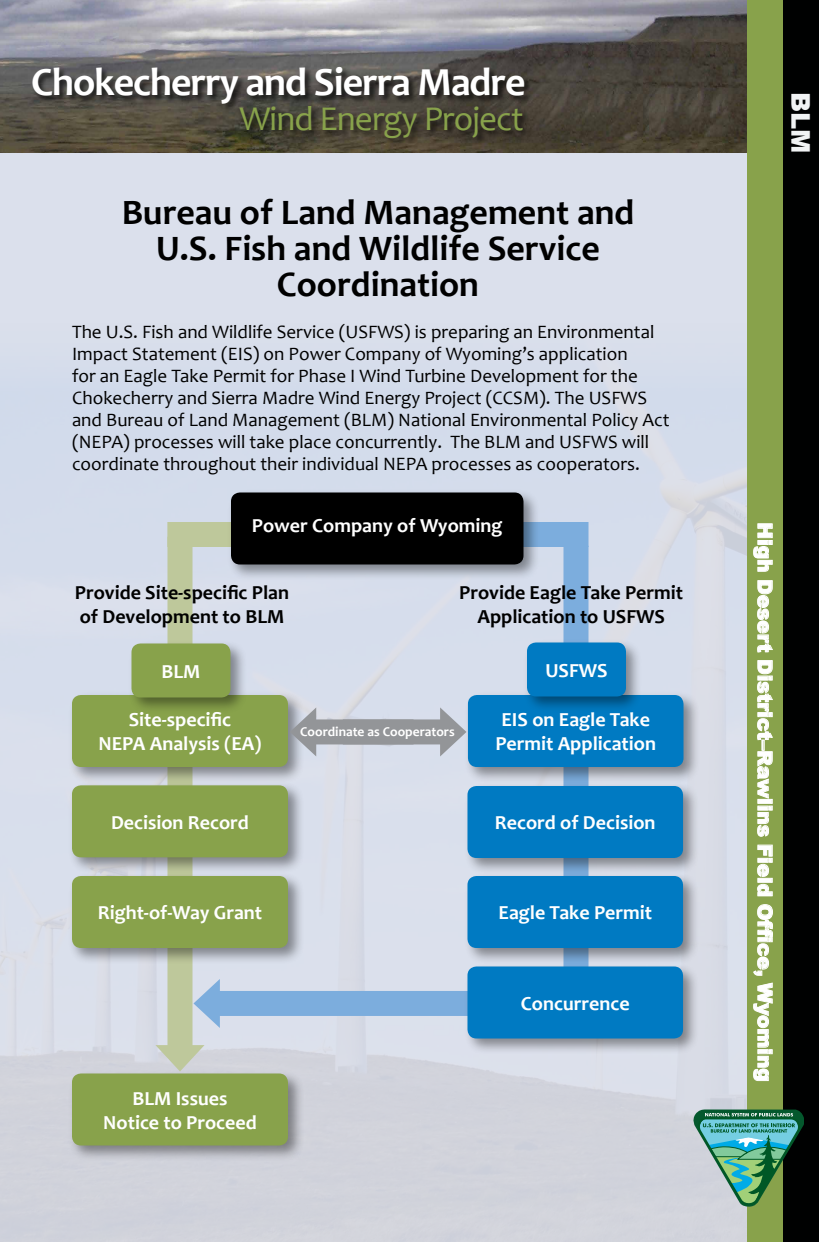
<style>
.page{position:relative;width:819px;height:1242px;background:#fff}
.page>*{position:absolute;margin:0;border:0;box-sizing:border-box;transform-origin:0 0}
.t1{font:700 40px "Candara";letter-spacing:-.025em;color:#fff}
.t2{font:700 36px/36px "Candara";color:#000;text-align:center}
.t3{font:35px "Candara";letter-spacing:-.025em;color:#88a24b}
.t4{font:900 25.75px "Arial";color:#f1f3f4}
.t5{font:700 20px/24px "Candara";color:#fff;text-align:center}
.t6{font:700 20px/24px "Candara";color:#000}
.t7{font:900 20px "Arial";color:#fff}
.t8{font:19px/22px "Candara";color:#000}
.t9{font:700 13.5px "Candara";color:#fff}
</style>
<div class="page">
<div style="left:0;top:147px;width:753px;height:1095px;background:linear-gradient(to right,#d6dce9,#d7dce7)"></div>
<img style="left:0;top:0;width:747px;height:153px">
<div style="left:31px;top:66px;width:502px;height:47px;background:#000;opacity:.75"></div>
<div style="left:238px;top:104px;width:293px;height:43px;background:#000;opacity:.75"></div>
<div style="left:783px;top:0;width:36px;height:1242px;background:#000101"></div>
<div style="left:747px;top:0;width:36px;height:1242px;background:#88a24b"></div>
<svg style="left:754px;top:524px;width:18px;height:47px"></svg>
<svg style="left:758px;top:581px;width:15px;height:71px"></svg>
<svg style="left:758px;top:660px;width:15px;height:138px"></svg>
<div style="left:758px;top:799px;width:14px;height:4px;border:1px solid #fff"></div>
<svg style="left:758px;top:806px;width:14px;height:30px"></svg>
<svg style="left:758px;top:845px;width:14px;height:32px"></svg>
<div style="left:758px;top:878px;width:14px;height:4px;border:1px solid #fff"></div>
<svg style="left:758px;top:884px;width:14px;height:12px"></svg>
<svg style="left:754px;top:904px;width:19px;height:71px"></svg>
<svg style="left:754px;top:983px;width:18px;height:98px"></svg>
<svg style="left:694px;top:1110px;width:110px;height:97px"></svg>
<div style="left:213px;top:991px;width:256px;height:25px;background:#7caddd"></div>
<svg style="left:193px;top:979px;width:27px;height:49px"></svg>
<div style="left:521px;top:522px;width:67px;height:25px;background:#7caddd"></div>
<div style="left:167px;top:522px;width:65px;height:25px;background:#bec89b"></div>
<div style="left:168px;top:537px;width:24px;height:515px;background:#bec89b"></div>
<svg style="left:155px;top:1045px;width:50px;height:25px"></svg>
<div style="left:564px;top:546px;width:24px;height:486px;background:#7caddd"></div>
<div style="left:227px;top:489px;width:313px;height:92px;background:#000;opacity:.41"></div>
<div style="left:231px;top:492px;width:293px;height:72px;background:#000;border-radius:9px"></div>
<div style="left:68px;top:691px;width:236px;height:92px;background:#000;opacity:.41"></div>
<div style="left:72px;top:695px;width:216px;height:72px;background:#88a24b;border-radius:9px"></div>
<div style="left:68px;top:782px;width:236px;height:92px;background:#000;opacity:.41"></div>
<div style="left:72px;top:785px;width:216px;height:72px;background:#88a24b;border-radius:9px"></div>
<div style="left:464px;top:691px;width:236px;height:92px;background:#000;opacity:.41"></div>
<div style="left:468px;top:695px;width:216px;height:72px;background:#007ac2;border-radius:9px"></div>
<div style="left:464px;top:782px;width:236px;height:92px;background:#000;opacity:.41"></div>
<div style="left:468px;top:786px;width:215px;height:72px;background:#007ac2;border-radius:9px"></div>
<div style="left:68px;top:1070px;width:236px;height:92px;background:#000;opacity:.41"></div>
<div style="left:72px;top:1074px;width:216px;height:72px;background:#88a24b;border-radius:9px"></div>
<div style="left:523px;top:639px;width:119px;height:74px;background:#000;opacity:.41"></div>
<div style="left:527px;top:642px;width:99px;height:54px;background:#007ac2;border-radius:9px"></div>
<div style="left:128px;top:640px;width:119px;height:74px;background:#000;opacity:.41"></div>
<div style="left:132px;top:644px;width:98px;height:54px;background:#88a24b;border-radius:9px"></div>
<div style="left:68px;top:872px;width:236px;height:92px;background:#000;opacity:.41"></div>
<div style="left:72px;top:876px;width:216px;height:72px;background:#88a24b;border-radius:9px"></div>
<div style="left:464px;top:872px;width:236px;height:92px;background:#000;opacity:.41"></div>
<div style="left:468px;top:876px;width:215px;height:72px;background:#007ac2;border-radius:9px"></div>
<div style="left:464px;top:963px;width:236px;height:92px;background:#000;opacity:.41"></div>
<div style="left:468px;top:966px;width:215px;height:72px;background:#007ac2;border-radius:9px"></div>
<div style="left:343px;top:719px;width:104px;height:25px;background:#939598"></div>
<svg style="left:440px;top:707px;width:26px;height:50px"></svg>
<div style="left:310px;top:719px;width:104px;height:25px;background:#939598"></div>
<svg style="left:290px;top:707px;width:26px;height:50px"></svg>
<h1 class="t1" style="left:31px;top:58px;width:496px">Chokecherry and Sierra Madre</h1>
<h3 class="t3" style="left:240px;top:97px;width:286px">Wind Energy Project</h3>
<h3 class="t4" style="left:819px;top:92px;width:63px;rotate:90deg">BLM</h3>
<h2 class="t2" style="left:122px;top:194px;width:514px">Bureau of Land Management and<br>U.S. Fish and Wildlife Service<br>Coordination</h2>
<p class="t8" style="left:72px;top:321px;width:599px">The U.S. Fish and Wildlife Service (USFWS) is preparing an Environmental Impact Statement (EIS) on Power Company of Wyoming’s application<br>for an Eagle Take Permit for Phase I Wind Turbine Development for the Chokecherry and Sierra Madre Wind Energy Project (CCSM). The USFWS and Bureau of Land Management (BLM) National Environmental Policy Act (NEPA) processes will take place concurrently. The BLM and USFWS will coordinate throughout their individual NEPA processes as cooperators.</p>
<p class="t5" style="left:252px;top:513px;width:252px">Power Company of Wyoming</p>
<p class="t6" style="left:75px;top:580px;width:216px">Provide Site-specific Plan of Development to BLM</p>
<p class="t6" style="left:459px;top:580px;width:225px;text-align:center">Provide Eagle Take Permit<br>Application to USFWS</p>
<p class="t5" style="left:162px;top:659px;width:26px">BLM</p>
<p class="t5" style="left:545px;top:658px;width:64px">USFWS</p>
<p class="t5" style="left:98px;top:708px;width:165px">Site-specific<br>NEPA Analysis (EA)</p>
<p class="t5" style="left:111px;top:810px;width:139px">Decision Record</p>
<p class="t9" style="left:300px;top:723px;width:156px">Coordinate as Cooperators</p>
<p class="t5" style="left:495px;top:708px;width:162px;text-align:left">EIS on Eagle Take<br>Permit Application</p>
<p class="t5" style="left:495px;top:811px;width:162px">Record of Decision</p>
<p class="t5" style="left:98px;top:901px;width:166px">Right-of-Way Grant</p>
<p class="t5" style="left:499px;top:901px;width:155px">Eagle Take Permit</p>
<p class="t5" style="left:103px;top:1086px;width:155px">BLM Issues<br>Notice to Proceed</p>
<p class="t5" style="left:521px;top:991px;width:110px">Concurrence</p>
<p class="t7" style="left:780px;top:522px;width:561px;rotate:90deg">High Desert District–Rawlins Field Office, Wyom ni g</p>
</div>
